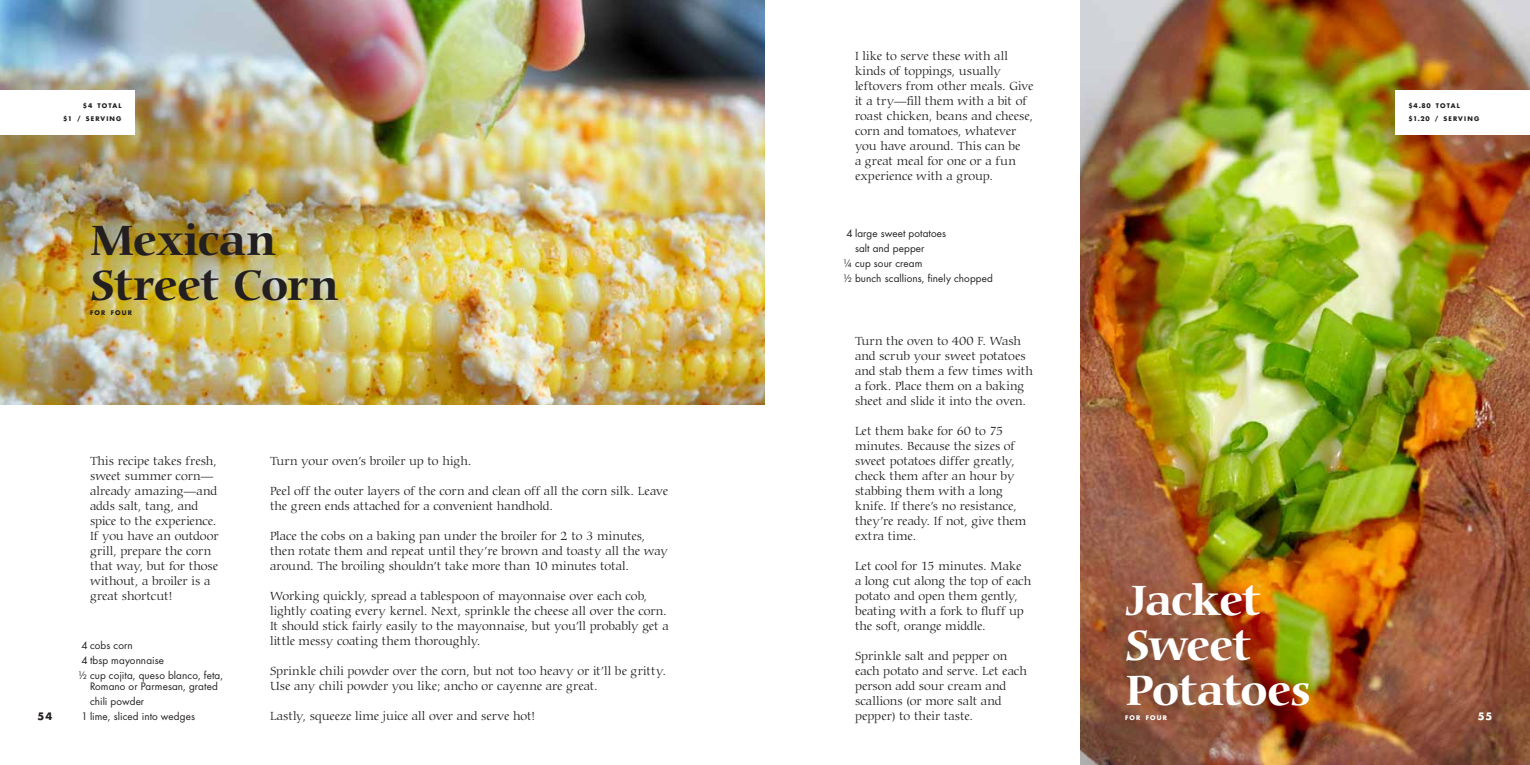
<style>
.page{position:relative;width:1530px;height:765px;background:#fff}
.page>*{position:absolute;margin:0;border:0;box-sizing:border-box;transform-origin:0 0}
.t1{font:700 45px/45px "Carmina BT";letter-spacing:-.025em;color:#fff}
.t2{font:700 45px/45px "Carmina BT";letter-spacing:-.015em;color:#231f20}
.t3{font:300 12.5px/15px "Carmina BT";letter-spacing:-.005em;color:#231f20}
.t4{font:10px "Futura";letter-spacing:.01em;color:#231f20}
.t5{font:10px "Futura Bold SC620";color:#231f20}
.t6{font:10px "Futura Bold SC620";color:#fff}
.t7{font:6.25px/13.1px "Futura Bold SC620";letter-spacing:.18em;color:#231f20;text-align:right}
.t8{font:6.25px "Futura Bold SC620";letter-spacing:.185em;color:#fff}
</style>
<div class="page">
<img style="left:0;top:0;width:765px;height:405px">
<img style="left:1080px;top:0;width:450px;height:765px">
<div style="left:0;top:90px;width:135px;height:45px;background:#fff"></div>
<div style="left:1395px;top:90px;width:135px;height:45px;background:#fff"></div>
<p class="t3" style="left:855px;top:49px;width:180px">I like to serve these with all kinds of toppings, usually leftovers from other meals. Give it a try—fill them with a bit of roast chicken, beans and cheese, corn and tomatoes, whatever you have around. This can be<br>a great meal for one or a fun experience with a group.</p>
<p class="t7" style="left:63px;top:99px;width:60px">$4 TOTAL<br>$1 / SERVING</p>
<p class="t7" style="left:1409px;top:99px;width:72px;text-align:left">$4.80 TOTAL $1.20 / SERVING</p>
<h1 class="t2" style="left:90px;top:218px;width:250px">Mexican<br>Street Corn</h1>
<p class="t7" style="left:90px;top:306px;width:43px">FOR FOUR</p>
<p class="t4" style="left:846px;top:227px;width:101px">4 large sweet potatoes</p>
<p class="t4" style="left:855px;top:242px;width:71px">salt and pepper</p>
<p class="t4" style="left:843px;top:257px;width:81px">¼ cup sour cream</p>
<p class="t4" style="left:843px;top:272px;width:151px">½ bunch scallions, finely chopped</p>
<p class="t3" style="left:855px;top:334px;width:179px">Turn the oven to 400 F. Wash and scrub your sweet potatoes and stab them a few times with a fork. Place them on a baking sheet and slide it into the oven.</p>
<p class="t3" style="left:855px;top:424px;width:173px">Let them bake for 60 to 75 minutes. Because the sizes of sweet potatoes differ greatly, check them after an hour by stabbing them with a long knife. If there’s no resistance, they’re ready. If not, give them extra time.</p>
<p class="t3" style="left:855px;top:559px;width:178px">Let cool for 15 minutes. Make<br>a long cut along the top of each potato and open them gently, beating with a fork to fluff up the soft, orange middle.</p>
<p class="t3" style="left:855px;top:649px;width:173px">Sprinkle salt and pepper on each potato and serve. Let each person add sour cream and scallions (or more salt and pepper) to their taste.</p>
<p class="t3" style="left:90px;top:454px;width:130px">This recipe takes fresh, sweet summer corn— already amazing—and adds salt, tang, and spice to the experience.<br>If you have an outdoor grill, prepare the corn that way, but for those without, a broiler is a great shortcut!</p>
<p class="t4" style="left:81px;top:639px;width:53px">4 cobs corn</p>
<p class="t4" style="left:81px;top:654px;width:84px">4 tbsp mayonnaise</p>
<p class="t4" style="left:78px;top:669px;width:147px">½ cup cojita, queso blanco, feta,</p>
<p class="t4" style="left:90px;top:680px;width:129px">Romano or Parmesan, grated</p>
<p class="t4" style="left:90px;top:695px;width:56px">chili powder</p>
<p class="t4" style="left:81px;top:710px;width:115px">1 lime, sliced into wedges</p>
<p class="t3" style="left:270px;top:454px;width:203px">Turn your oven’s broiler up to high.</p>
<p class="t3" style="left:270px;top:484px;width:400px">Peel off the outer layers of the corn and clean off all the corn silk. Leave the green ends attached for a convenient handhold.</p>
<p class="t3" style="left:270px;top:529px;width:400px">Place the cobs on a baking pan under the broiler for 2 to 3 minutes, then rotate them and repeat until they’re brown and toasty all the way around. The broiling shouldn’t take more than 10 minutes total.</p>
<p class="t3" style="left:270px;top:589px;width:400px">Working quickly, spread a tablespoon of mayonnaise over each cob, lightly coating every kernel. Next, sprinkle the cheese all over the corn.<br>It should stick fairly easily to the mayonnaise, but you’ll probably get a little messy coating them thoroughly.</p>
<p class="t3" style="left:270px;top:664px;width:398px">Sprinkle chili powder over the corn, but not too heavy or it’ll be gritty.<br>Use any chili powder you like; ancho or cayenne are great.</p>
<p class="t3" style="left:270px;top:709px;width:267px">Lastly, squeeze lime juice all over and serve hot!</p>
<h1 class="t1" style="left:1125px;top:578px;width:188px">Jacket<br>Sweet<br>Potatoes</h1>
<p class="t8" style="left:1125px;top:714px;width:43px">FOR FOUR</p>
<p class="t5" style="left:38px;top:710px;width:16px">54</p>
<p class="t6" style="left:1478px;top:710px;width:16px">55</p>
</div>
